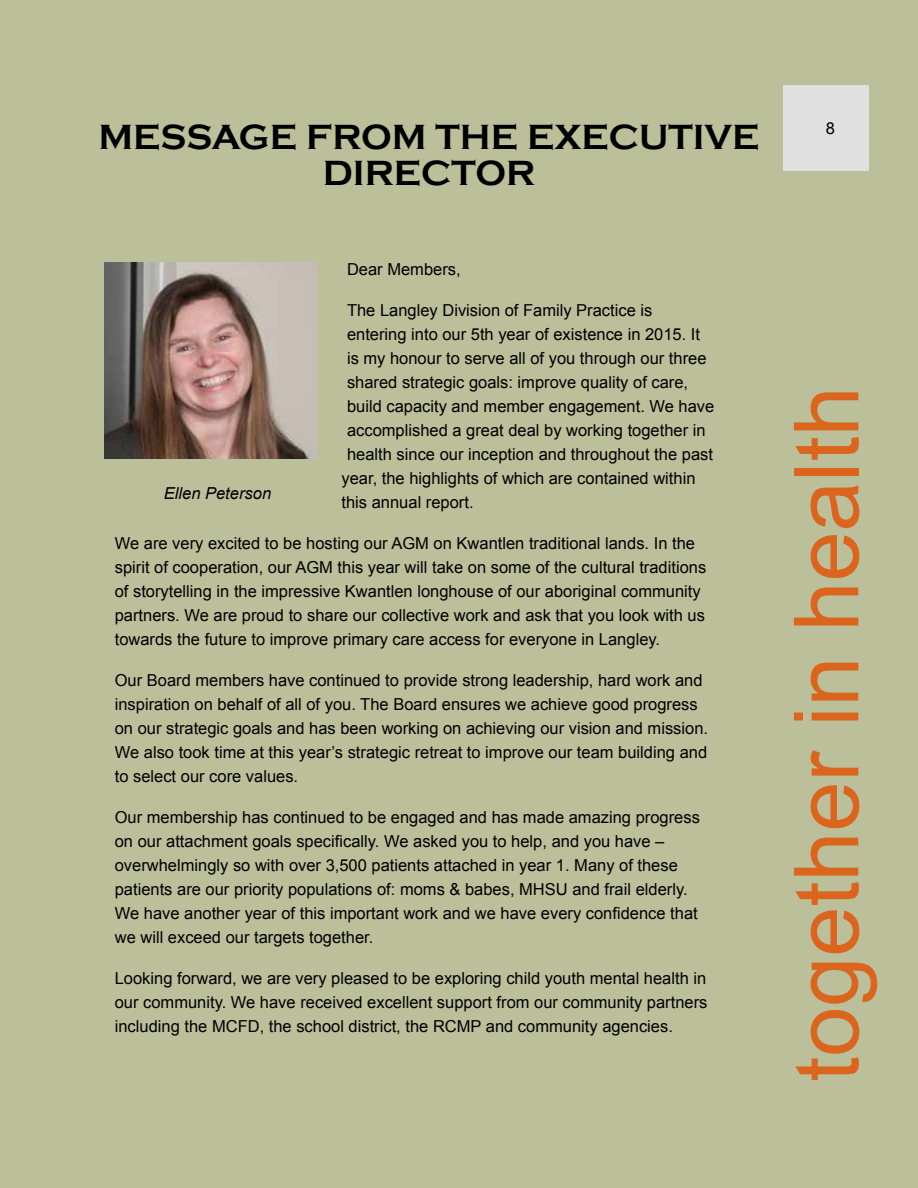
<style>
.page{position:relative;width:918px;height:1188px;background:#bbc09b}
.page>*{position:absolute;margin:0;border:0;box-sizing:border-box;transform-origin:0 0}
.t1{font:90px "Arial";color:#dc651e}
.t2{font:700 36px/36px "Copperplate Gothic";color:#000;text-align:center}
.t3{font:16.5px/24px "Arial";color:#000}
.t4{font:italic 16.5px "Arial";color:#000}
</style>
<div class="page">
<div style="left:783px;top:85px;width:86px;height:86px;background:#e0e0e1"></div>
<img style="left:104px;top:262px;width:213px;height:196px">
<h2 class="t2" style="left:98px;top:120px;width:663px">MESSAGE FROM THE EXECUTIVE<br>DIRECTOR</h2>
<p class="t3" style="left:347px;top:257px;width:115px">Dear Members,</p>
<p class="t3" style="left:347px;top:298px;width:307px">The Langley Division of Family Practice is</p>
<p class="t3" style="left:347px;top:322px;width:355px">entering into our 5th year of existence in 2015. It</p>
<p class="t3" style="left:347px;top:346px;width:361px">is my honour to serve all of you through our three</p>
<p class="t3" style="left:347px;top:370px;width:343px">shared strategic goals: improve quality of care,</p>
<p class="t3" style="left:347px;top:394px;width:369px">build capacity and member engagement. We have</p>
<p class="t3" style="left:347px;top:418px;width:360px">accomplished a great deal by working together in</p>
<p class="t3" style="left:347px;top:442px;width:367px">health since our inception and throughout the past</p>
<p class="t3" style="left:342px;top:466px;width:356px">year, the highlights of which are contained within</p>
<p class="t3" style="left:342px;top:490px;width:134px">this annual report.</p>
<p class="t3" style="left:115px;top:531px;width:593px">We are very excited to be hosting our AGM on Kwantlen traditional lands. In the spirit of cooperation, our AGM this year will take on some of the cultural traditions of storytelling in the impressive Kwantlen longhouse of our aboriginal community partners. We are proud to share our collective work and ask that you look with us towards the future to improve primary care access for everyone in Langley.</p>
<p class="t3" style="left:115px;top:668px;width:595px">Our Board members have continued to provide strong leadership, hard work and inspiration on behalf of all of you. The Board ensures we achieve good progress on our strategic goals and has been working on achieving our vision and mission.<br>We also took time at this year’s strategic retreat to improve our team building and to select our core values.</p>
<p class="t3" style="left:115px;top:805px;width:587px">Our membership has continued to be engaged and has made amazing progress on our attachment goals specifically. We asked you to help, and you have – overwhelmingly so with over 3,500 patients attached in year 1. Many of these patients are our priority populations of: moms &amp; babes, MHSU and frail elderly.<br>We have another year of this important work and we have every confidence that we will exceed our targets together.</p>
<p class="t3" style="left:115px;top:966px;width:594px;text-align:justify">Looking forward, we are very pleased to be exploring child youth mental health in our community. We have received excellent support from our community partners including the MCFD, the school district, the RCMP and community agencies.</p>
<p class="t4" style="left:164px;top:482px;width:109px">Ellen Peterson</p>
<p class="t3" style="left:826px;top:116px;width:11px">8</p>
<h1 class="t1" style="left:768px;top:1082px;width:697px;rotate:-90deg">together in health</h1>
</div>
